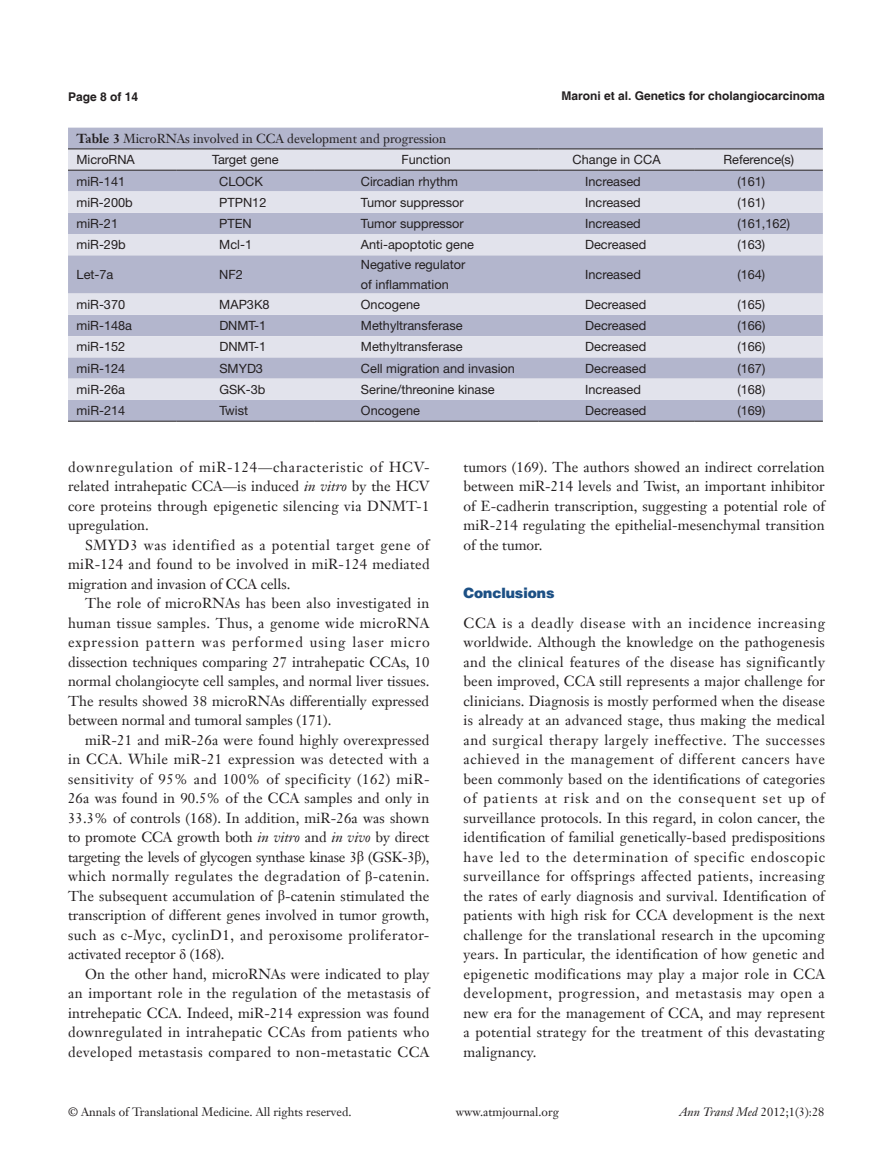
<style>
.page{position:relative;width:893px;height:1170px;background:#fff}
.page>*{position:absolute;margin:0;border:0;box-sizing:border-box;transform-origin:0 0}
.t1{font:14.25px/19.5px "Janson Text LT";letter-spacing:.01em;color:#231f20;text-align:justify}
.t2{font:900 14.25px "Helvetica";color:#1c5085}
.t3{font:12.75px/19.5px "Helvetica Neue LT Pro";color:#231f20}
.t4{font:12.75px "Janson Text LT";color:#231f20}
.t5{font:12px "Janson Text LT";color:#231f20}
.t6{font:700 12px "Helvetica";color:#231f20}
.t7{font:italic 12px "Janson Text LT";color:#231f20}
.s1{font-weight:700}
.s2{font-style:italic}
.s3{font-family:"Times New Roman"}
.s4{font-style:normal}
</style>
<div class="page">
<div style="left:68px;top:128px;width:755px;height:293px;background:#b3b6cd"></div>
<svg style="left:68px;top:149px;width:755px;height:251px;background:#caccdc"></svg>
<hr style="left:68px;top:148px;width:109px;height:1px;background:#231f20">
<hr style="left:177px;top:148px;width:137px;height:1px;background:#231f20">
<hr style="left:314px;top:148px;width:224px;height:1px;background:#231f20">
<hr style="left:538px;top:148px;width:157px;height:1px;background:#231f20">
<hr style="left:695px;top:148px;width:128px;height:1px;background:#231f20">
<hr style="left:68px;top:170px;width:109px;height:1px;background:#231f20">
<hr style="left:177px;top:170px;width:137px;height:1px;background:#231f20">
<hr style="left:314px;top:170px;width:224px;height:1px;background:#231f20">
<hr style="left:538px;top:170px;width:157px;height:1px;background:#231f20">
<hr style="left:695px;top:170px;width:128px;height:1px;background:#231f20">
<hr style="left:68px;top:421px;width:109px;height:1px;background:#231f20">
<hr style="left:177px;top:421px;width:137px;height:1px;background:#231f20">
<hr style="left:314px;top:421px;width:224px;height:1px;background:#231f20">
<hr style="left:538px;top:421px;width:157px;height:1px;background:#231f20">
<hr style="left:695px;top:421px;width:128px;height:1px;background:#231f20">
<p class="t6" style="left:68px;top:89px;width:72px">Page 8 of 14</p>
<p class="t6" style="left:561px;top:88px;width:265px">Maroni et al. Genetics for cholangiocarcinoma</p>
<p class="t4" style="left:77px;top:130px;width:371px"><span class="s1">Table 3</span> MicroRNAs involved in CCA development and progression</p>
<p class="t3" style="left:77px;top:149px;width:60px">MicroRNA</p>
<p class="t3" style="left:212px;top:149px;width:68px">Target gene</p>
<p class="t3" style="left:401px;top:149px;width:51px">Function</p>
<p class="t3" style="left:572px;top:149px;width:90px">Change in CCA</p>
<p class="t3" style="left:723px;top:149px;width:72px">Reference(s)</p>
<p class="t3" style="left:77px;top:171px;width:50px">miR-141</p>
<p class="t3" style="left:219px;top:171px;width:45px">CLOCK</p>
<p class="t3" style="left:361px;top:171px;width:99px">Circadian rhythm</p>
<p class="t3" style="left:585px;top:171px;width:57px">Increased</p>
<p class="t3" style="left:737px;top:171px;width:29px">(161)</p>
<p class="t3" style="left:77px;top:192px;width:58px">miR-200b</p>
<p class="t3" style="left:219px;top:192px;width:49px">PTPN12</p>
<p class="t3" style="left:361px;top:192px;width:104px">Tumor suppressor</p>
<p class="t3" style="left:585px;top:192px;width:57px">Increased</p>
<p class="t3" style="left:737px;top:192px;width:29px">(161)</p>
<p class="t3" style="left:77px;top:213px;width:43px">miR-21</p>
<p class="t3" style="left:219px;top:213px;width:34px">PTEN</p>
<p class="t3" style="left:361px;top:213px;width:104px">Tumor suppressor</p>
<p class="t3" style="left:585px;top:213px;width:57px">Increased</p>
<p class="t3" style="left:737px;top:213px;width:54px">(161,162)</p>
<p class="t3" style="left:77px;top:234px;width:51px">miR-29b</p>
<p class="t3" style="left:219px;top:234px;width:34px">Mcl-1</p>
<p class="t3" style="left:361px;top:234px;width:115px">Anti-apoptotic gene</p>
<p class="t3" style="left:585px;top:234px;width:63px">Decreased</p>
<p class="t3" style="left:737px;top:234px;width:29px">(163)</p>
<p class="t3" style="left:77px;top:264px;width:38px">Let-7a</p>
<p class="t3" style="left:219px;top:264px;width:25px">NF2</p>
<p class="t3" style="left:361px;top:254px;width:106px">Negative regulator of inflammation</p>
<p class="t3" style="left:585px;top:264px;width:57px">Increased</p>
<p class="t3" style="left:737px;top:264px;width:29px">(164)</p>
<p class="t3" style="left:77px;top:294px;width:50px">miR-370</p>
<p class="t3" style="left:219px;top:294px;width:52px">MAP3K8</p>
<p class="t3" style="left:361px;top:294px;width:61px">Oncogene</p>
<p class="t3" style="left:585px;top:294px;width:63px">Decreased</p>
<p class="t3" style="left:737px;top:294px;width:29px">(165)</p>
<p class="t3" style="left:77px;top:315px;width:57px">miR-148a</p>
<p class="t3" style="left:219px;top:315px;width:49px">DNMT-1</p>
<p class="t3" style="left:361px;top:315px;width:103px">Methyltransferase</p>
<p class="t3" style="left:585px;top:315px;width:63px">Decreased</p>
<p class="t3" style="left:737px;top:315px;width:29px">(166)</p>
<p class="t3" style="left:77px;top:336px;width:50px">miR-152</p>
<p class="t3" style="left:219px;top:336px;width:49px">DNMT-1</p>
<p class="t3" style="left:361px;top:336px;width:103px">Methyltransferase</p>
<p class="t3" style="left:585px;top:336px;width:63px">Decreased</p>
<p class="t3" style="left:737px;top:336px;width:29px">(166)</p>
<p class="t3" style="left:77px;top:358px;width:50px">miR-124</p>
<p class="t3" style="left:219px;top:358px;width:45px">SMYD3</p>
<p class="t3" style="left:361px;top:358px;width:155px">Cell migration and invasion</p>
<p class="t3" style="left:585px;top:358px;width:63px">Decreased</p>
<p class="t3" style="left:737px;top:358px;width:29px">(167)</p>
<p class="t3" style="left:77px;top:379px;width:50px">miR-26a</p>
<p class="t3" style="left:219px;top:379px;width:48px">GSK-3b</p>
<p class="t3" style="left:361px;top:379px;width:135px">Serine/threonine kinase</p>
<p class="t3" style="left:585px;top:379px;width:57px">Increased</p>
<p class="t3" style="left:737px;top:379px;width:29px">(168)</p>
<p class="t3" style="left:77px;top:400px;width:50px">miR-214</p>
<p class="t3" style="left:219px;top:400px;width:30px">Twist</p>
<p class="t3" style="left:361px;top:400px;width:61px">Oncogene</p>
<p class="t3" style="left:585px;top:400px;width:63px">Decreased</p>
<p class="t3" style="left:737px;top:400px;width:29px">(169)</p>
<p class="t1" style="left:68px;top:457px;width:363px">downregulation of miR-124—characteristic of HCV&shy;related intrahepatic CCA—is induced <span class="s2">in vitro</span> by the HCV core proteins through epigenetic silencing via DNMT-1 upregulation.</p>
<p class="t1" style="left:68px;top:535px;width:363px;text-indent:17px">SMYD3 was identified as a potential target gene of miR-124 and found to be involved in miR-124 mediated migration and invasion of CCA cells.</p>
<p class="t1" style="left:68px;top:593px;width:363px;text-indent:17px">The role of microRNAs has been also investigated in human tissue samples. Thus, a genome wide microRNA expression pattern was performed using laser micro dissection techniques comparing 27 intrahepatic CCAs, 10 normal cholangiocyte cell samples, and normal liver tissues.<br>The results showed 38 microRNAs differentially expressed between normal and tumoral samples (171).</p>
<p class="t1" style="left:68px;top:730px;width:363px;text-indent:17px">miR-21 and miR-26a were found highly overexpressed in CCA. While miR-21 expression was detected with a sensitivity of 95% and 100% of specificity (162) miR-26a was found in 90.5% of the CCA samples and only in 33.3% of controls (168). In addition, miR-26a was shown to promote CCA growth both <span class="s2">in vitro</span> and <span class="s2">in vivo</span> by direct targeting the levels of glycogen synthase kinase 3<span class="s3">β</span> (GSK-3<span class="s3">β</span>), which normally regulates the degradation of <span class="s3">β</span>-catenin.<br>The subsequent accumulation of <span class="s3">β</span>-catenin stimulated the transcription of different genes involved in tumor growth, such as c-Myc, cyclinD1, and peroxisome proliferator&shy;activated receptor <span class="s3">δ</span> (168).</p>
<p class="t1" style="left:68px;top:963px;width:363px;text-indent:17px">On the other hand, microRNAs were indicated to play an important role in the regulation of the metastasis of intrehepatic CCA. Indeed, miR-214 expression was found downregulated in intrahepatic CCAs from patients who developed metastasis compared to non-metastatic CCA</p>
<p class="t1" style="left:463px;top:456px;width:363px">tumors (169). The authors showed an indirect correlation between miR-214 levels and Twist, an important inhibitor of E-cadherin transcription, suggesting a potential role of miR-214 regulating the epithelial-mesenchymal transition of the tumor.</p>
<p class="t2" style="left:463px;top:583px;width:92px">Conclusions</p>
<p class="t1" style="left:463px;top:612px;width:363px">CCA is a deadly disease with an incidence increasing worldwide. Although the knowledge on the pathogenesis and the clinical features of the disease has significantly been improved, CCA still represents a major challenge for clinicians. Diagnosis is mostly performed when the disease is already at an advanced stage, thus making the medical and surgical therapy largely ineffective. The successes achieved in the management of different cancers have been commonly based on the identifications of categories of patients at risk and on the consequent set up of surveillance protocols. In this regard, in colon cancer, the identification of familial genetically-based predispositions have led to the determination of specific endoscopic surveillance for offsprings affected patients, increasing the rates of early diagnosis and survival. Identification of patients with high risk for CCA development is the next challenge for the translational research in the upcoming years. In particular, the identification of how genetic and epigenetic modifications may play a major role in CCA development, progression, and metastasis may open a new era for the management of CCA, and may represent a potential strategy for the treatment of this devastating malignancy.</p>
<p class="t5" style="left:68px;top:1104px;width:285px">© Annals of Translational Medicine. All rights reserved.</p>
<p class="t5" style="left:456px;top:1104px;width:105px">www.atmjournal.org</p>
<p class="t7" style="left:679px;top:1104px;width:147px">Ann Transl Med <span class="s4">2012;1(3):28</span></p>
</div>
